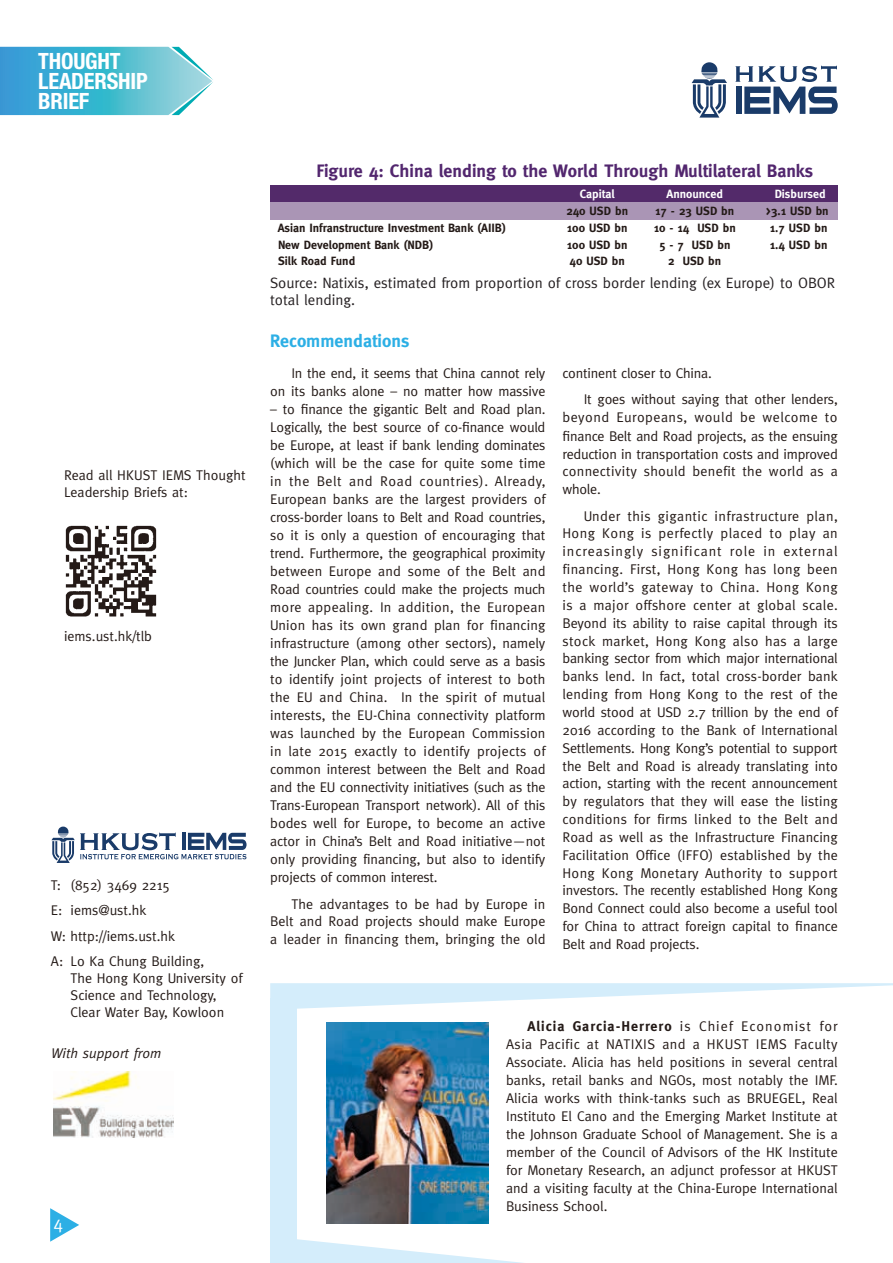
<style>
.page{position:relative;width:893px;height:1263px;background:#fff}
.page>*{position:absolute;margin:0;border:0;box-sizing:border-box;transform-origin:0 0}
.t1{font:700 condensed 22.5px/20.1px "Helvetica Neue";letter-spacing:-.01em;color:#fff}
.t2{font:700 18px "Meta";color:#52266e}
.t3{font:700 18px "Meta";color:#2cafe5}
.t4{font:18px "Meta";color:#fff}
.t5{font:15px/16.8px "Meta";color:#241f21}
.t6{font:14.1px/18px "Meta";color:#241a17;text-align:justify}
.t7{font:italic 14.1px "Meta";color:#241a17}
.t8{font:700 12px "Meta";color:#241a17}
.t9{font:700 12px "Meta";color:#fff}
.s1{font-weight:700}
</style>
<div class="page">
<div style="left:270px;top:185px;width:568px;height:18px;background:#532a6a"></div>
<div style="left:270px;top:202px;width:568px;height:17px;background:#aa95b5"></div>
<svg style="left:50px;top:1208px;width:29px;height:34px"></svg>
<div style="left:270px;top:998px;width:27px;height:265px;background:#d4edfb"></div>
<svg style="left:270px;top:983px;width:623px;height:26px"></svg>
<svg style="left:297px;top:1239px;width:226px;height:24px"></svg>
<img style="left:326px;top:1022px;width:162px;height:201px">
<svg style="left:0;top:47px;width:213px;height:68px;background:#5abbd6"></svg>
<svg style="left:735px;top:66px;width:103px;height:48px"></svg>
<svg style="left:692px;top:62px;width:35px;height:56px"></svg>
<svg style="left:51px;top:826px;width:196px;height:37px"></svg>
<img style="left:53px;top:1072px;width:120px;height:65px">
<img style="left:65px;top:525px;width:92px;height:92px">
<h1 class="t1" style="left:38px;top:51px;width:111px">THOUGHT<br>LEADERSHIP<br>BRIEF</h1>
<p class="t6" style="left:64px;top:466px;width:183px;line-height:17px">Read all HKUST IEMS Thought<br>Leadership Briefs at:</p>
<p class="t6" style="left:64px;top:627px;width:90px">iems.ust.hk/tlb</p>
<p class="t6" style="left:51px;top:872px;width:155px;line-height:25.3px;text-align:left">T: (852) 3469 2215<br>E: iems@ust.hk<br>W: http://iems.ust.hk<br>A: Lo Ka Chung Building,</p>
<p class="t6" style="left:71px;top:969px;width:174px;line-height:16.8px;text-align:left">The Hong Kong University of<br>Science and Technology,<br>Clear Water Bay, Kowloon</p>
<p class="t7" style="left:51px;top:1044px;width:112px">With support from</p>
<p class="t4" style="left:53px;top:1212px;width:11px">4</p>
<p class="t2" style="left:316px;top:160px;width:498px">Figure 4: China lending to the World Through Multilateral Banks</p>
<p class="t9" style="left:580px;top:187px;width:36px">Capital</p>
<p class="t9" style="left:666px;top:187px;width:58px">Announced</p>
<p class="t9" style="left:775px;top:187px;width:53px">Disbursed</p>
<p class="t8" style="left:566px;top:204px;width:63px">240 USD bn</p>
<p class="t8" style="left:655px;top:204px;width:81px">17 - 23 USD bn</p>
<p class="t8" style="left:766px;top:204px;width:64px">&gt;3.1 USD bn</p>
<p class="t8" style="left:278px;top:221px;width:230px">Asian Infranstructure Investment Bank (AIIB)</p>
<p class="t8" style="left:567px;top:221px;width:62px">100 USD bn</p>
<p class="t8" style="left:654px;top:221px;width:84px">10 - 14 USD bn</p>
<p class="t8" style="left:770px;top:221px;width:59px">1.7 USD bn</p>
<p class="t8" style="left:278px;top:237px;width:156px">New Development Bank (NDB)</p>
<p class="t8" style="left:567px;top:237px;width:62px">100 USD bn</p>
<p class="t8" style="left:659px;top:237px;width:73px">5 - 7 USD bn</p>
<p class="t8" style="left:770px;top:237px;width:59px">1.4 USD bn</p>
<p class="t8" style="left:278px;top:254px;width:79px">Silk Road Fund</p>
<p class="t8" style="left:570px;top:254px;width:57px">40 USD bn</p>
<p class="t8" style="left:668px;top:254px;width:54px">2 USD bn</p>
<p class="t5" style="left:270px;top:274px;width:567px">Source: Natixis, estimated from proportion of cross border lending (ex Europe) to OBOR total lending.</p>
<p class="t3" style="left:270px;top:331px;width:141px">Recommendations</p>
<p class="t6" style="left:270px;top:364px;width:277px;text-align:right">In the end, it seems that China cannot rely<br>on its banks alone – no matter how massive</p>
<p class="t6" style="left:270px;top:400px;width:277px">– to finance the gigantic Belt and Road plan.<br>Logically, the best source of co-finance would be Europe, at least if bank lending dominates (which will be the case for quite some time in the Belt and Road countries). Already, European banks are the largest providers of cross-border loans to Belt and Road countries, so it is only a question of encouraging that trend. Furthermore, the geographical proximity between Europe and some of the Belt and Road countries could make the projects much more appealing. In addition, the European Union has its own grand plan for financing infrastructure (among other sectors), namely the Juncker Plan, which could serve as a basis to identify joint projects of interest to both the EU and China. In the spirit of mutual interests, the EU-China connectivity platform was launched by the European Commission in late 2015 exactly to identify projects of common interest between the Belt and Road and the EU connectivity initiatives (such as the Trans-European Transport network). All of this bodes well for Europe, to become an active actor in China’s Belt and Road initiative—not only providing financing, but also to identify projects of common interest.</p>
<p class="t6" style="left:270px;top:894px;width:277px;text-indent:21px">The advantages to be had by Europe in Belt and Road projects should make Europe a leader in financing them, bringing the old</p>
<p class="t6" style="left:584px;top:360px;width:256px;line-height:26.5px;text-indent:-21px">continent closer to China.<br>It goes without saying that other lenders,</p>
<p class="t6" style="left:562px;top:408px;width:277px">beyond Europeans, would be welcome to finance Belt and Road projects, as the ensuing reduction in transportation costs and improved connectivity should benefit the world as a whole.</p>
<p class="t6" style="left:562px;top:507px;width:277px;text-indent:21px">Under this gigantic infrastructure plan, Hong Kong is perfectly placed to play an increasingly significant role in external financing. First, Hong Kong has long been the world’s gateway to China. Hong Kong is a major offshore center at global scale.<br>Beyond its ability to raise capital through its stock market, Hong Kong also has a large banking sector from which major international banks lend. In fact, total cross-border bank lending from Hong Kong to the rest of the world stood at USD 2.7 trillion by the end of 2016 according to the Bank of International Settlements. Hong Kong’s potential to support the Belt and Road is already translating into action, starting with the recent announcement by regulators that they will ease the listing conditions for firms linked to the Belt and Road as well as the Infrastructure Financing Facilitation Office (IFFO) established by the Hong Kong Monetary Authority to support investors. The recently established Hong Kong Bond Connect could also become a useful tool for China to attract foreign capital to finance Belt and Road projects.</p>
<p class="t6" style="left:506px;top:1017px;width:333px;text-indent:21px"><span class="s1">Alicia Garcia-Herrero</span> is Chief Economist for Asia Pacific at NATIXIS and a HKUST IEMS Faculty Associate. Alicia has held positions in several central banks, retail banks and NGOs, most notably the IMF.<br>Alicia works with think-tanks such as BRUEGEL, Real Instituto El Cano and the Emerging Market Institute at the Johnson Graduate School of Management. She is a member of the Council of Advisors of the HK Institute for Monetary Research, an adjunct professor at HKUST and a visiting faculty at the China-Europe International Business School.</p>
</div>
